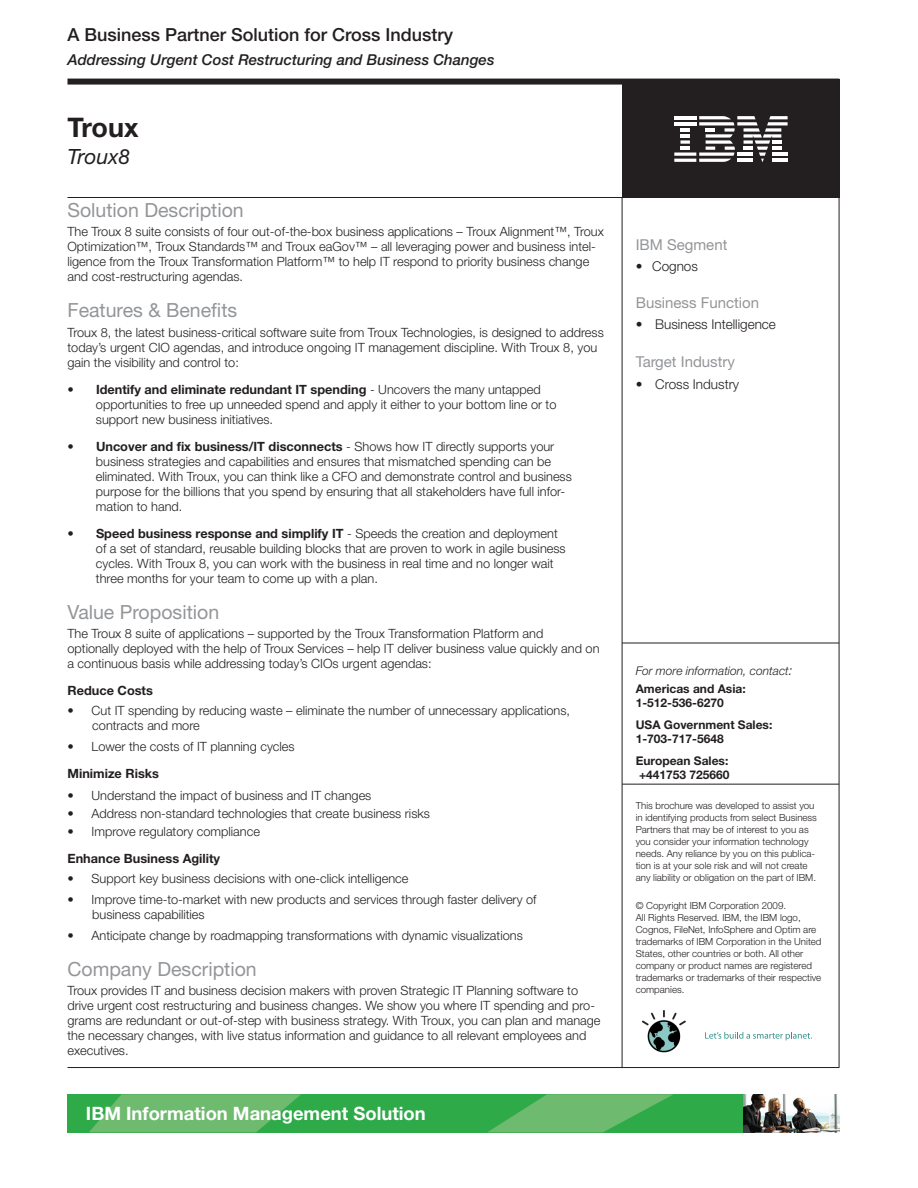
<style>
.page{position:relative;width:918px;height:1188px;background:#fff}
.page>*{position:absolute;margin:0;border:0;box-sizing:border-box;transform-origin:0 0}
.t1{font:700 27px "Helvetica Neue";letter-spacing:-.01em;color:#231f20}
.t2{font:italic 21px "Helvetica Neue";color:#231f20}
.Paragraph_Style_1{font:19.5px "Helvetica Neue LT Std";color:#939598}
.t3{font:700 18.45px "Helvetica Neue LT Std";color:#fff}
.t4{font:500 18px "Helvetica Neue LT Std";color:#231f20}
.t5{font:italic 500 15px "Helvetica Neue";color:#231f20}
.Paragraph_Style_1-2{font:15px "Helvetica Neue LT Std";color:#939598}
.t6{font:300 13.5px "Helvetica Neue";color:#231f20}
.t7{font:300 12.75px/15px "Helvetica Neue";color:#231f20}
.t8{font:700 12.75px "Helvetica Neue";color:#231f20}
.t9{font:700 12px "Helvetica Neue";color:#231f20}
.t10{font:italic 300 12px "Helvetica Neue";color:#231f20}
.Paragraph_Style_1-3{font:300 9.75px/12px "Helvetica Neue";color:#231f20}
.s1{font-weight:700}
.s2{font-size:13.5px}
</style>
<div class="page">
<div style="left:622px;top:79px;width:217px;height:119px;background:#231f20"></div>
<svg style="left:674px;top:116px;width:114px;height:46px"></svg>
<hr style="left:737px;top:159px;width:16px;height:3px;background:#fff">
<hr style="left:674px;top:159px;width:22px;height:3px;background:#fff">
<hr style="left:622px;top:784px;width:217px;height:1px;background:#231f20">
<hr style="left:622px;top:643px;width:217px;height:1px;background:#231f20">
<img style="left:642px;top:1011px;width:44px;height:42px">
<svg style="left:705px;top:1032px;width:107px;height:8px"></svg>
<div style="left:68px;top:1094px;width:676px;height:38px;background:#2eaa49"></div>
<svg style="left:89px;top:1094px;width:212px;height:38px"></svg>
<svg style="left:488px;top:1094px;width:185px;height:38px"></svg>
<img style="left:743px;top:1094px;width:96px;height:38px">
<div style="left:68px;top:79px;width:771px;height:6px;background:#231f20"></div>
<hr style="left:68px;top:197px;width:771px;height:1px;background:#231f20">
<hr style="left:68px;top:1067px;width:771px;height:1px;background:#231f20">
<hr style="left:622px;top:198px;width:1px;height:870px;background:#231f20">
<hr style="left:839px;top:198px;width:1px;height:870px;background:#231f20">
<p class="t4" style="left:68px;top:24px;width:387px">A Business Partner Solution for Cross Industry</p>
<p class="t5" style="left:68px;top:51px;width:429px">Addressing Urgent Cost Restructuring and Business Changes</p>
<p class="t1" style="left:68px;top:110px;width:73px">Troux</p>
<p class="t2" style="left:68px;top:144px;width:64px">Troux8</p>
<p class="Paragraph_Style_1" style="left:68px;top:199px;width:178px">Solution Description</p>
<p class="t7" style="left:68px;top:224px;width:538px">The Troux 8 suite consists of four out-of-the-box business applications – Troux Alignment™, Troux Optimization™, Troux Standards™ and Troux eaGov™ – all leveraging power and business intel&shy;ligence from the Troux Transformation Platform™ to help IT respond to priority business change and cost-restructuring agendas.</p>
<p class="Paragraph_Style_1" style="left:68px;top:299px;width:171px">Features &amp; Benefits</p>
<p class="t7" style="left:68px;top:325px;width:538px">Troux 8, the latest business-critical software suite from Troux Technologies, is designed to address today’s urgent CIO agendas, and introduce ongoing IT management discipline. With Troux 8, you gain the visibility and control to:</p>
<p class="t7" style="left:96px;top:382px;width:462px;text-indent:-28px">• <span class="s1">Identify and eliminate redundant IT spending</span> - Uncovers the many untapped opportunities to free up unneeded spend and apply it either to your bottom line or to support new business initiatives.</p>
<p class="t7" style="left:96px;top:439px;width:477px;text-indent:-28px">• <span class="s1">Uncover and fix business/IT disconnects</span> - Shows how IT directly supports your business strategies and capabilities and ensures that mismatched spending can be eliminated. With Troux, you can think like a CFO and demonstrate control and business purpose for the billions that you spend by ensuring that all stakeholders have full infor&shy;mation to hand.</p>
<p class="t7" style="left:96px;top:526px;width:471px;text-indent:-28px">• <span class="s1">Speed business response and simplify IT</span> - Speeds the creation and deployment of a set of standard, reusable building blocks that are proven to work in agile business cycles. With Troux 8, you can work with the business in real time and no longer wait three months for your team to come up with a plan.</p>
<p class="Paragraph_Style_1" style="left:68px;top:600px;width:153px">Value Proposition</p>
<p class="t7" style="left:68px;top:626px;width:534px">The Troux 8 suite of applications – supported by the Troux Transformation Platform and<br>optionally deployed with the help of Troux Services – help IT deliver business value quickly and on a continuous basis while addressing today’s CIOs urgent agendas:</p>
<p class="t8" style="left:68px;top:683px;width:87px">Reduce Costs</p>
<p class="t7" style="left:92px;top:703px;width:479px;text-indent:-25px">• Cut IT spending by reducing waste – eliminate the number of unnecessary applications, contracts and more</p>
<p class="t7" style="left:68px;top:739px;width:229px">• Lower the costs of IT planning cycles</p>
<p class="t8" style="left:68px;top:766px;width:93px">Minimize Risks</p>
<p class="t7" style="left:68px;top:788px;width:305px">• Understand the impact of business and IT changes</p>
<p class="t7" style="left:68px;top:806px;width:364px">• Address non-standard technologies that create business risks</p>
<p class="t7" style="left:68px;top:824px;width:194px">• Improve regulatory compliance</p>
<p class="t8" style="left:68px;top:851px;width:154px">Enhance Business Agility</p>
<p class="t7" style="left:68px;top:871px;width:342px">• Support key business decisions with one-click intelligence</p>
<p class="t7" style="left:92px;top:892px;width:446px;text-indent:-25px">• Improve time-to-market with new products and services through faster delivery of business capabilities</p>
<p class="t7" style="left:68px;top:928px;width:457px">• Anticipate change by roadmapping transformations with dynamic visualizations</p>
<p class="Paragraph_Style_1" style="left:67px;top:957px;width:191px">Company Description</p>
<p class="t7" style="left:67px;top:983px;width:535px">Troux provides IT and business decision makers with proven Strategic IT Planning software to drive urgent cost restructuring and business changes. We show you where IT spending and pro&shy;grams are redundant or out-of-step with business strategy. With Troux, you can plan and manage the necessary changes, with live status information and guidance to all relevant employees and executives.</p>
<p class="t3" style="left:86px;top:1102px;width:341px">IBM Information Management Solution</p>
<p class="Paragraph_Style_1-2" style="left:636px;top:236px;width:93px">IBM Segment</p>
<p class="t6" style="left:636px;top:258px;width:64px">• Cognos</p>
<p class="Paragraph_Style_1-2" style="left:636px;top:294px;width:125px">Business Function</p>
<p class="t6" style="left:636px;top:316px;width:142px">• Business Intelligence</p>
<p class="Paragraph_Style_1-2" style="left:636px;top:352px;width:101px">Target Industry</p>
<p class="t6" style="left:636px;top:376px;width:105px">• Cross Industry</p>
<p class="t10" style="left:636px;top:664px;width:158px">For more information, contact<span class="s2">:</span></p>
<p class="t9" style="left:636px;top:682px;width:111px">Americas and Asia:</p>
<p class="t9" style="left:636px;top:695px;width:90px">1-512-536-6270</p>
<p class="t9" style="left:636px;top:718px;width:138px">USA Government Sales:</p>
<p class="t9" style="left:636px;top:731px;width:90px">1-703-717-5648</p>
<p class="t9" style="left:636px;top:754px;width:94px">European Sales:</p>
<p class="t9" style="left:639px;top:767px;width:92px">+441753 725660</p>
<p class="Paragraph_Style_1-3" style="left:636px;top:799px;width:183px">This brochure was developed to assist you in identifying products from select Business Partners that may be of interest to you as you consider your information technology</p>
<p class="Paragraph_Style_1-3" style="left:636px;top:847px;width:182px">needs. Any reliance by you on this publica&shy;tion is at your sole risk and will not create any liability or obligation on the part of IBM.</p>
<p class="Paragraph_Style_1-3" style="left:636px;top:899px;width:187px">© Copyright IBM Corporation 2009.<br>All Rights Reserved. IBM, the IBM logo, Cognos, FileNet, InfoSphere and Optim are trademarks of IBM Corporation in the United States, other countries or both. All other company or product names are registered trademarks or trademarks of their respective companies.</p>
</div>
